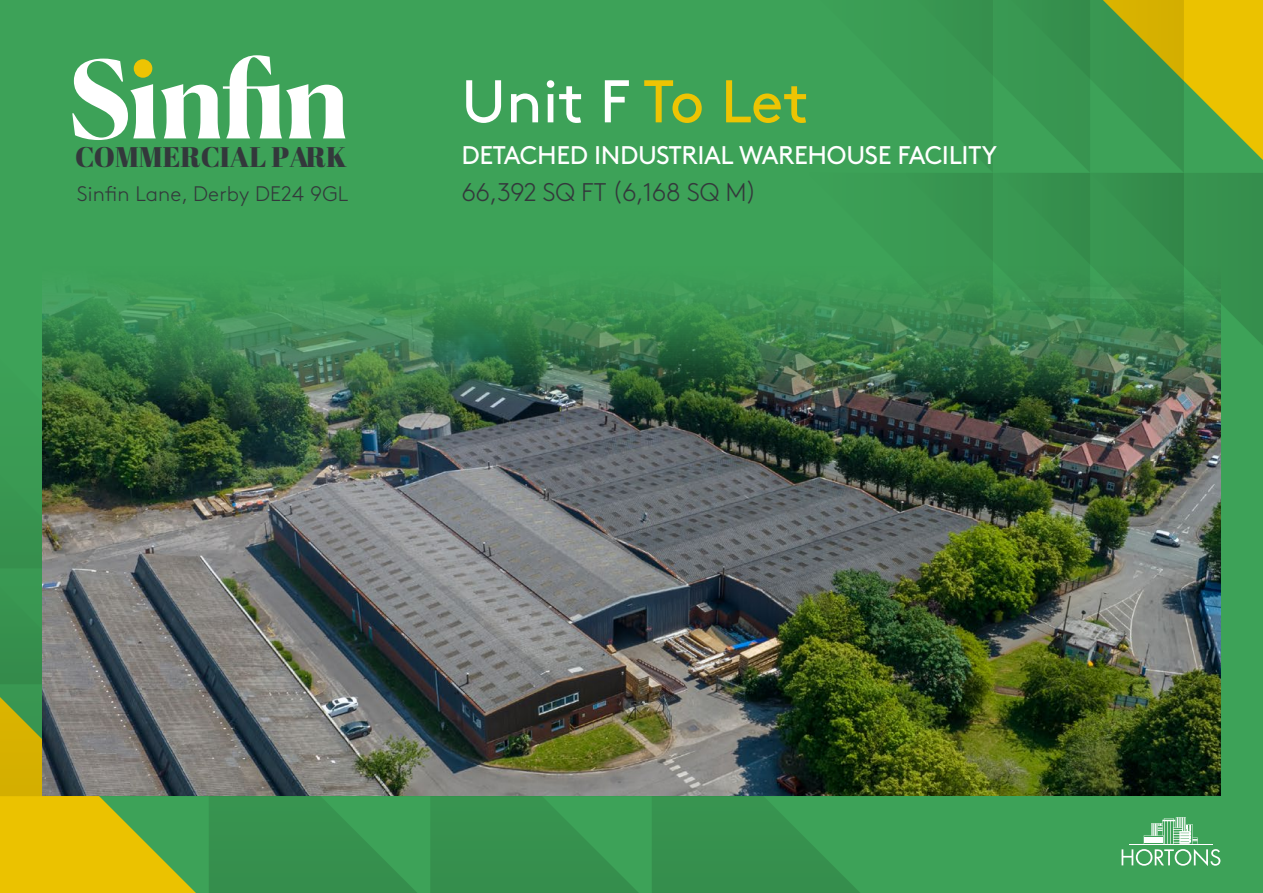
<style>
.page{position:relative;width:1263px;height:893px;background:#3da258}
.page>*{position:absolute;margin:0;border:0;box-sizing:border-box;transform-origin:0 0}
.t1{font:60.15px "Brown";color:#fff}
.t2{font:28.35px "Abril Fatface";color:#33383b}
.t3{font:25.5px "Brown";letter-spacing:-.015em;color:#fff}
.t4{font:300 25.5px "Brown";letter-spacing:-.02em;color:#33383b}
.t5{font:300 21px "Brown";letter-spacing:.01em;color:#33383b}
.s1{color:#edc403}
</style>
<div class="page">
<svg style="left:925px;top:0;width:338px;height:358px"></svg>
<svg style="left:0;top:796px;width:196px;height:97px"></svg>
<svg style="left:209px;top:796px;width:208px;height:97px"></svg>
<svg style="left:430px;top:796px;width:208px;height:97px"></svg>
<svg style="left:652px;top:796px;width:208px;height:97px"></svg>
<svg style="left:0;top:684px;width:43px;height:112px"></svg>
<div style="left:0;top:568px;width:43px;height:116px;background:#37914f"></div>
<svg style="left:0;top:347px;width:43px;height:221px"></svg>
<img style="left:43px;top:192px;width:1177px;height:604px">
<svg style="left:1121px;top:817px;width:99px;height:49px"></svg>
<hr style="left:1128px;top:844px;width:84px;height:1px;background:#fff">
<svg style="left:72px;top:55px;width:273px;height:85px"></svg>
<p class="t2" style="left:75px;top:137px;width:273px">COMMERCIAL PARK</p>
<h1 class="t1" style="left:461px;top:56px;width:349px">Unit F <span class="s1">To Let</span></h1>
<p class="t3" style="left:461px;top:135px;width:537px">DETACHED INDUSTRIAL WAREHOUSE FACILITY</p>
<p class="t5" style="left:77px;top:178px;width:273px">Sinfin Lane, Derby DE24 9GL</p>
<p class="t4" style="left:461px;top:173px;width:297px">66,392 SQ FT (6,168 SQ M)</p>
</div>
